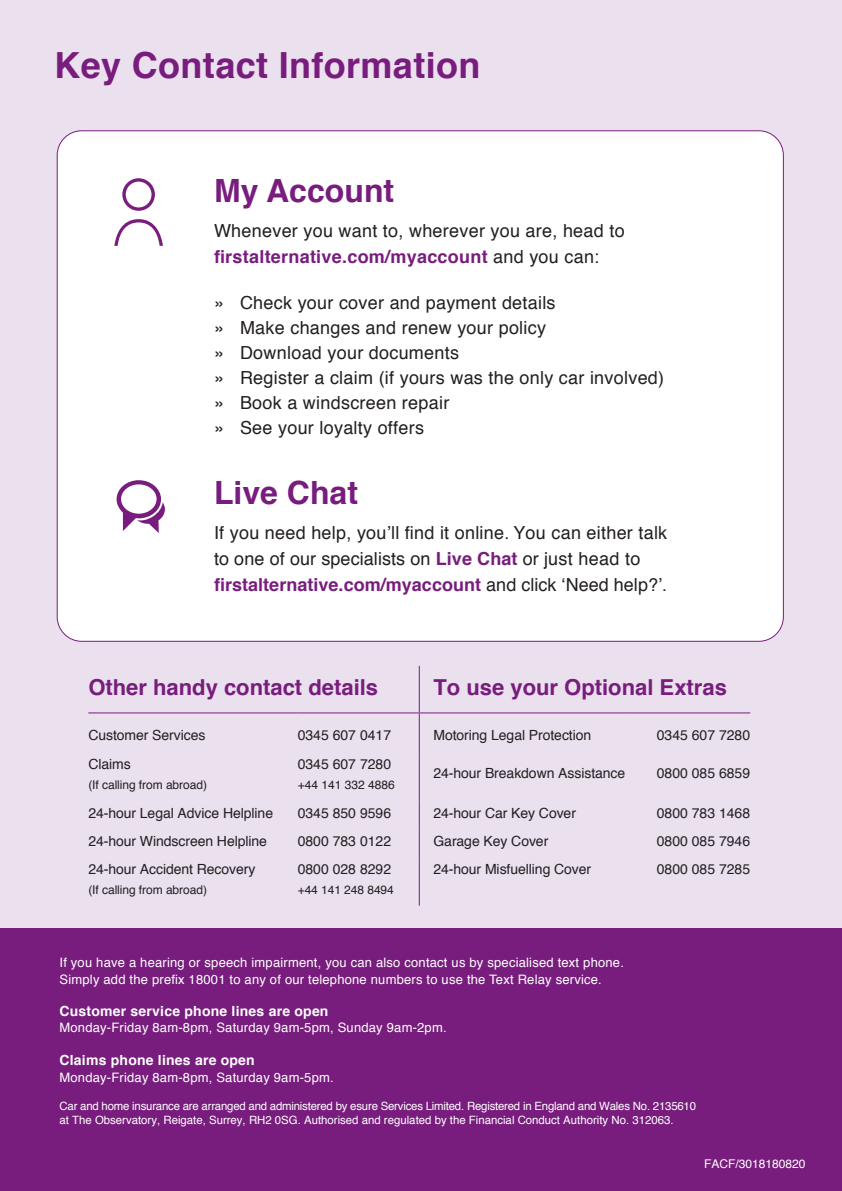
<style>
.page{position:relative;width:842px;height:1191px;background:#fff}
.page>*{position:absolute;margin:0;border:0;box-sizing:border-box;transform-origin:0 0}
.t1{font:700 36px "Helvetica";letter-spacing:.01em;color:#781d7d}
.t2{font:700 32px "Helvetica";color:#781d7d}
.t3{font:700 22px "Helvetica";color:#781d7d}
.Body_Bullets{font:18px/26px "Helvetica";letter-spacing:.015em;color:#231f20}
.t4{font:14px "Helvetica";letter-spacing:-.005em;color:#231f20}
.t5{font:700 14px "Helvetica";letter-spacing:.015em;color:#fff}
.t6{font:13px/17px "Helvetica";letter-spacing:.015em;color:#fff}
.t7{font:12px "Helvetica";letter-spacing:-.005em;color:#231f20}
.t8{font:12px "Helvetica";color:#fff}
.t9{font:11.4px/14px "Helvetica";letter-spacing:-.02em;color:#fff}
.s1{font-weight:700;color:#781d7d}
</style>
<div class="page">
<div style="left:0;top:0;width:842px;height:961px;background:#ebe0ee"></div>
<div style="left:57px;top:131px;width:726px;height:510px;background:#fff;border-radius:24px"></div>
<div style="left:0;top:928px;width:842px;height:263px;background:#781d7d"></div>
<hr style="left:419px;top:666px;width:1px;height:46px;background:#781d7d">
<hr style="left:88px;top:712px;width:210px;height:1px;background:#781d7d">
<hr style="left:298px;top:712px;width:121px;height:1px;background:#781d7d">
<hr style="left:419px;top:712px;width:211px;height:1px;background:#781d7d">
<hr style="left:630px;top:712px;width:120px;height:1px;background:#781d7d">
<hr style="left:419px;top:713px;width:1px;height:40px;background:#781d7d">
<hr style="left:419px;top:753px;width:1px;height:48px;background:#781d7d">
<svg style="left:419px;top:801px;width:1px;height:57px"></svg>
<hr style="left:419px;top:858px;width:1px;height:47px;background:#781d7d">
<svg style="left:117px;top:480px;width:48px;height:53px"></svg>
<svg style="left:114px;top:178px;width:49px;height:68px"></svg>
<p class="t1" style="left:54px;top:36px;width:427px">Key Contact Information</p>
<p class="t2" style="left:214px;top:165px;width:182px">My Account</p>
<p class="Body_Bullets" style="left:214px;top:218px;width:412px">Whenever you want to, wherever you are, head to <span class="s1">firstalternative.com/myaccount</span> and you can:</p>
<p class="Body_Bullets" style="left:214px;top:291px;width:343px">» Check your cover and payment details</p>
<p class="Body_Bullets" style="left:214px;top:315px;width:334px">» Make changes and renew your policy</p>
<p class="Body_Bullets" style="left:214px;top:340px;width:247px">» Download your documents</p>
<p class="Body_Bullets" style="left:214px;top:365px;width:452px">» Register a claim (if yours was the only car involved)</p>
<p class="Body_Bullets" style="left:214px;top:390px;width:237px">» Book a windscreen repair</p>
<p class="Body_Bullets" style="left:214px;top:415px;width:212px">» See your loyalty offers</p>
<p class="t2" style="left:214px;top:467px;width:146px">Live Chat</p>
<p class="Body_Bullets" style="left:214px;top:520px;width:455px">If you need help, you’ll find it online. You can either talk to one of our specialists on <span class="s1">Live Chat</span> or just head to <span class="s1">firstalternative.com/myaccount</span> and click ‘Need help?’.</p>
<p class="t3" style="left:88px;top:669px;width:291px">Other handy contact details</p>
<p class="t3" style="left:433px;top:669px;width:295px">To use your Optional Extras</p>
<p class="t4" style="left:88px;top:724px;width:119px">Customer Services</p>
<p class="t4" style="left:298px;top:724px;width:95px">0345 607 0417</p>
<p class="t4" style="left:433px;top:724px;width:159px">Motoring Legal Protection</p>
<p class="t4" style="left:657px;top:724px;width:95px">0345 607 7280</p>
<p class="t4" style="left:88px;top:753px;width:44px">Claims</p>
<p class="t7" style="left:88px;top:775px;width:120px">(If calling from abroad)</p>
<p class="t4" style="left:298px;top:753px;width:95px">0345 607 7280</p>
<p class="t7" style="left:298px;top:775px;width:99px">+44 141 332 4886</p>
<p class="t4" style="left:433px;top:762px;width:193px">24-hour Breakdown Assistance</p>
<p class="t4" style="left:657px;top:762px;width:95px">0800 085 6859</p>
<p class="t4" style="left:88px;top:802px;width:186px">24-hour Legal Advice Helpline</p>
<p class="t4" style="left:298px;top:802px;width:95px">0345 850 9596</p>
<p class="t4" style="left:433px;top:802px;width:144px">24-hour Car Key Cover</p>
<p class="t4" style="left:657px;top:802px;width:95px">0800 783 1468</p>
<p class="t4" style="left:88px;top:830px;width:180px">24-hour Windscreen Helpline</p>
<p class="t4" style="left:298px;top:830px;width:95px">0800 783 0122</p>
<p class="t4" style="left:433px;top:830px;width:116px">Garage Key Cover</p>
<p class="t4" style="left:657px;top:830px;width:95px">0800 085 7946</p>
<p class="t4" style="left:88px;top:858px;width:169px">24-hour Accident Recovery</p>
<p class="t7" style="left:88px;top:881px;width:120px">(If calling from abroad)</p>
<p class="t4" style="left:433px;top:858px;width:159px">24-hour Misfuelling Cover</p>
<p class="t4" style="left:657px;top:858px;width:95px">0800 085 7285</p>
<p class="t4" style="left:298px;top:858px;width:95px">0800 028 8292</p>
<p class="t7" style="left:298px;top:881px;width:98px">+44 141 248 8494</p>
<p class="t6" style="left:60px;top:954px;width:566px">If you have a hearing or speech impairment, you can also contact us by specialised text phone.<br>Simply add the prefix 18001 to any of our telephone numbers to use the Text Relay service.</p>
<p class="t5" style="left:60px;top:999px;width:270px">Customer service phone lines are open</p>
<p class="t6" style="left:60px;top:1019px;width:389px">Monday-Friday 8am-8pm, Saturday 9am-5pm, Sunday 9am-2pm.</p>
<p class="t5" style="left:60px;top:1048px;width:197px">Claims phone lines are open</p>
<p class="t6" style="left:60px;top:1069px;width:276px">Monday-Friday 8am-8pm, Saturday 9am-5pm.</p>
<p class="t9" style="left:60px;top:1099px;width:638px">Car and home insurance are arranged and administered by esure Services Limited. Registered in England and Wales No. 2135610 at The Observatory, Reigate, Surrey, RH2 0SG. Authorised and regulated by the Financial Conduct Authority No. 312063.</p>
<p class="t8" style="left:704px;top:1154px;width:103px">FACF/3018180820</p>
</div>
